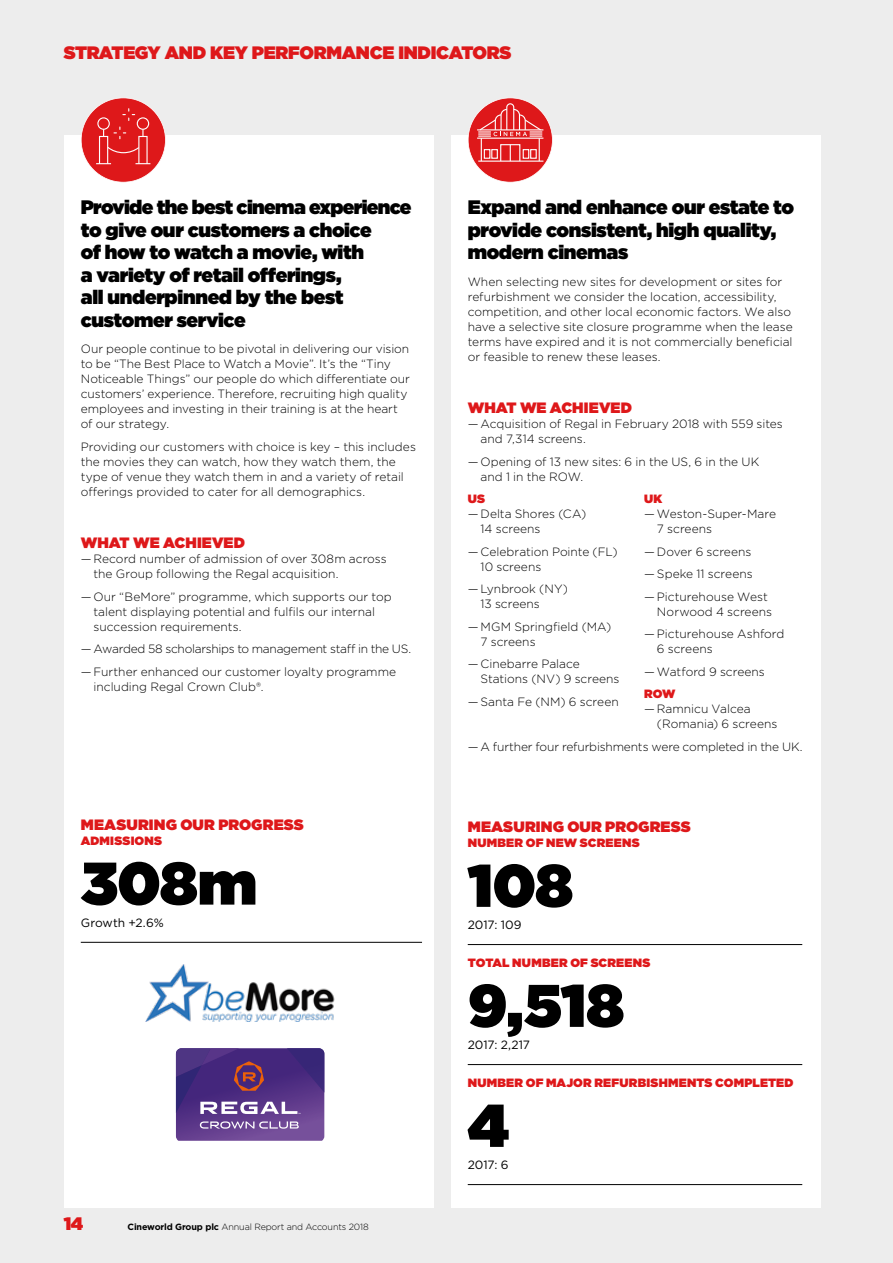
<style>
.page{position:relative;width:893px;height:1263px;background:#ededed}
.page>*{position:absolute;margin:0;border:0;box-sizing:border-box;transform-origin:0 0}
.t1{font:900 60px "Gotham";letter-spacing:-.015em;color:#000}
.t2{font:900 19.5px/22.5px "Gotham";letter-spacing:-.02em;color:#000}
.t3{font:900 18px "Gotham";letter-spacing:-.015em;color:#de181a}
.t4{font:900 15px "Gotham";letter-spacing:.005em;color:#de181a}
.t5{font:300 12px/15px "Gotham";letter-spacing:-.005em;color:#000}
.t6{font:900 12px "Gotham";letter-spacing:.02em;color:#de181a}
.t7{font:300 12px "Gotham";letter-spacing:-.025em;color:#000}
.t8{font:12px "Gotham";letter-spacing:-.005em;color:#000}
.t9{font:300 9px "Gotham";letter-spacing:-.015em;color:#000}
.s1{font-weight:700}
</style>
<div class="page">
<div style="left:64px;top:135px;width:370px;height:1073px;background:#fff"></div>
<div style="left:451px;top:135px;width:370px;height:1073px;background:#fff"></div>
<svg style="left:81px;top:98px;width:85px;height:85px"></svg>
<hr style="left:81px;top:942px;width:341px;height:1px;background:#000">
<hr style="left:468px;top:944px;width:334px;height:1px;background:#000">
<hr style="left:468px;top:1064px;width:334px;height:1px;background:#000">
<hr style="left:468px;top:1184px;width:334px;height:1px;background:#000">
<svg style="left:468px;top:98px;width:85px;height:85px"></svg>
<hr style="left:478px;top:161px;width:65px;height:1px;background:#fff">
<svg style="left:176px;top:1048px;width:148px;height:93px;background:#61418a"></svg>
<img style="left:145px;top:964px;width:190px;height:58px">
<h3 class="t3" style="left:64px;top:40px;width:449px">STRATEGY AND KEY PERFORMANCE INDICATORS</h3>
<h2 class="t2" style="left:81px;top:196px;width:332px">Provide the best cinema experience to give our customers a choice<br>of how to watch a movie, with<br>a variety of retail offerings,<br>all underpinned by the best customer service</h2>
<p class="t5" style="left:81px;top:341px;width:331px">Our people continue to be pivotal in delivering our vision to be “The Best Place to Watch a Movie”. It’s the “Tiny Noticeable Things” our people do which differentiate our customers’ experience. Therefore, recruiting high quality employees and investing in their training is at the heart of our strategy.</p>
<p class="t5" style="left:81px;top:439px;width:337px">Providing our customers with choice is key – this includes the movies they can watch, how they watch them, the type of venue they watch them in and a variety of retail offerings provided to cater for all demographics.</p>
<p class="t4" style="left:81px;top:532px;width:166px">WHAT WE ACHIEVED</p>
<p class="t5" style="left:94px;top:551px;width:295px;text-indent:-13px">— Record number of admission of over 308m across the Group following the Regal acquisition.</p>
<p class="t5" style="left:94px;top:589px;width:300px;text-indent:-13px">— Our “BeMore” programme, which supports our top talent displaying potential and fulfils our internal succession requirements.</p>
<p class="t7" style="left:81px;top:641px;width:332px">— Awarded 58 scholarships to management staff in the US.</p>
<p class="t5" style="left:94px;top:664px;width:304px;text-indent:-13px">— Further enhanced our customer loyalty programme including Regal Crown Club®.</p>
<p class="t4" style="left:81px;top:813px;width:225px">MEASURING OUR PROGRESS</p>
<p class="t6" style="left:81px;top:832px;width:83px">ADMISSIONS</p>
<h1 class="t1" style="left:81px;top:840px;width:178px">308m</h1>
<p class="t8" style="left:81px;top:915px;width:84px">Growth +2.6%</p>
<h3 class="t3" style="left:64px;top:1211px;width:21px">14</h3>
<p class="t9" style="left:128px;top:1221px;width:243px"><span class="s1">Cineworld Group plc</span> Annual Report and Accounts 2018</p>
<h2 class="t2" style="left:468px;top:196px;width:328px">Expand and enhance our estate to provide consistent, high quality, modern cinemas</h2>
<p class="t5" style="left:468px;top:274px;width:326px">When selecting new sites for development or sites for refurbishment we consider the location, accessibility, competition, and other local economic factors. We also have a selective site closure programme when the lease terms have expired and it is not commercially beneficial or feasible to renew these leases.</p>
<p class="t4" style="left:468px;top:397px;width:166px">WHAT WE ACHIEVED</p>
<p class="t5" style="left:480px;top:416px;width:304px;text-indent:-13px">— Acquisition of Regal in February 2018 with 559 sites and 7,314 screens.</p>
<p class="t5" style="left:480px;top:454px;width:280px;text-indent:-13px">— Opening of 13 new sites: 6 in the US, 6 in the UK and 1 in the ROW.</p>
<p class="t6" style="left:468px;top:490px;width:19px">US</p>
<p class="t5" style="left:480px;top:506px;width:107px;text-indent:-13px">— Delta Shores (CA)<br>14 screens</p>
<p class="t5" style="left:480px;top:544px;width:139px;text-indent:-13px">— Celebration Pointe (FL)<br>10 screens</p>
<p class="t5" style="left:480px;top:581px;width:89px;text-indent:-13px">— Lynbrook (NY)<br>13 screens</p>
<p class="t5" style="left:480px;top:619px;width:132px;text-indent:-13px">— MGM Springfield (MA)<br>7 screens</p>
<p class="t5" style="left:480px;top:656px;width:141px;text-indent:-13px">— Cinebarre Palace<br>Stations (NV) 9 screens</p>
<p class="t5" style="left:468px;top:694px;width:153px">— Santa Fe (NM) 6 screen</p>
<p class="t6" style="left:644px;top:490px;width:20px">UK</p>
<p class="t5" style="left:657px;top:506px;width:121px;text-indent:-13px">— Weston-Super-Mare<br>7 screens</p>
<p class="t5" style="left:644px;top:544px;width:109px">— Dover 6 screens</p>
<p class="t5" style="left:644px;top:566px;width:110px">— Speke 11 screens</p>
<p class="t5" style="left:657px;top:589px;width:117px;text-indent:-13px">— Picturehouse West<br>Norwood 4 screens</p>
<p class="t5" style="left:657px;top:626px;width:129px;text-indent:-13px">— Picturehouse Ashford<br>6 screens</p>
<p class="t5" style="left:644px;top:664px;width:122px">— Watford 9 screens</p>
<p class="t6" style="left:644px;top:685px;width:33px">ROW</p>
<p class="t5" style="left:657px;top:701px;width:122px;text-indent:-13px">— Ramnicu Valcea (Romania) 6 screens</p>
<p class="t5" style="left:468px;top:739px;width:336px">— A further four refurbishments were completed in the UK.</p>
<p class="t4" style="left:468px;top:816px;width:225px">MEASURING OUR PROGRESS</p>
<p class="t6" style="left:468px;top:834px;width:173px">NUMBER OF NEW SCREENS</p>
<h1 class="t1" style="left:468px;top:842px;width:107px">108</h1>
<p class="t8" style="left:468px;top:917px;width:55px">2017: 109</p>
<p class="t6" style="left:468px;top:954px;width:184px">TOTAL NUMBER OF SCREENS</p>
<h1 class="t1" style="left:468px;top:962px;width:158px">9,518</h1>
<p class="t8" style="left:468px;top:1037px;width:64px">2017: 2,217</p>
<p class="t6" style="left:468px;top:1074px;width:327px">NUMBER OF MAJOR REFURBISHMENTS COMPLETED</p>
<h1 class="t1" style="left:468px;top:1082px;width:43px">4</h1>
<p class="t8" style="left:468px;top:1157px;width:42px">2017: 6</p>
</div>
